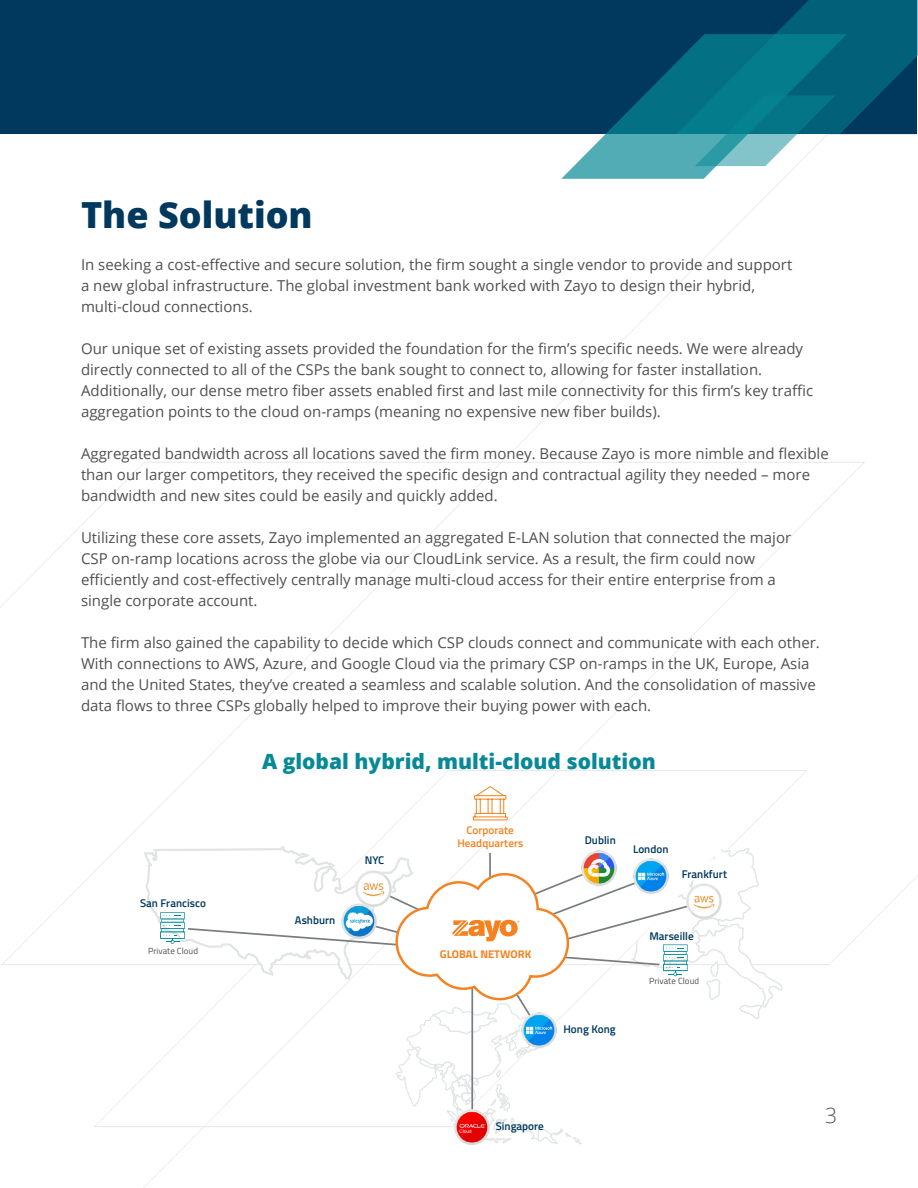
<style>
.page{position:relative;width:918px;height:1188px;background:#fff}
.page>*{position:absolute;margin:0;border:0;box-sizing:border-box;transform-origin:0 0}
.t1{font:800 36px "Open Sans";color:#00395d}
.t2{font:800 21px "Open Sans";color:#078996}
.t3{font:300 21px "Open Sans";color:#505050}
.t4{font:15px/21px "Open Sans";color:#505050}
.t5{font:600 11.1px "Titillium Web";letter-spacing:.005em;color:#00395d}
.t6{font:600 11.1px/13.4px "Titillium Web";letter-spacing:.005em;color:#f58220;text-align:center}
.t7{font:700 11.1px "Titillium Web";color:#f58220}
.t8{font:8.85px "Titillium Web";letter-spacing:.005em;color:#505050}
</style>
<div class="page">
<div style="left:1px;top:0;width:916px;height:134px;background:#00395d"></div>
<svg style="left:561px;top:0;width:357px;height:179px"></svg>
<svg style="left:144px;top:782px;width:639px;height:363px"></svg>
<h1 class="t1" style="left:81px;top:188px;width:233px">The Solution</h1>
<p class="t4" style="left:81px;top:254px;width:713px">In seeking a cost-effective and secure solution, the firm sought a single vendor to provide and support a new global infrastructure. The global investment bank worked with Zayo to design their hybrid, multi-cloud connections.</p>
<p class="t4" style="left:81px;top:338px;width:734px">Our unique set of existing assets provided the foundation for the firm’s specific needs. We were already directly connected to all of the CSPs the bank sought to connect to, allowing for faster installation.<br>Additionally, our dense metro fiber assets enabled first and last mile connectivity for this firm’s key traffic aggregation points to the cloud on-ramps (meaning no expensive new fiber builds).</p>
<p class="t4" style="left:81px;top:443px;width:749px">Aggregated bandwidth across all locations saved the firm money. Because Zayo is more nimble and flexible than our larger competitors, they received the specific design and contractual agility they needed – more bandwidth and new sites could be easily and quickly added.</p>
<p class="t4" style="left:81px;top:527px;width:712px">Utilizing these core assets, Zayo implemented an aggregated E-LAN solution that connected the major CSP on-ramp locations across the globe via our CloudLink service. As a result, the firm could now efficiently and cost-effectively centrally manage multi-cloud access for their entire enterprise from a single corporate account.</p>
<p class="t4" style="left:81px;top:632px;width:740px">The firm also gained the capability to decide which CSP clouds connect and communicate with each other.<br>With connections to AWS, Azure, and Google Cloud via the primary CSP on-ramps in the UK, Europe, Asia and the United States, they’ve created a seamless and scalable solution. And the consolidation of massive data flows to three CSPs globally helped to improve their buying power with each.</p>
<h2 class="t2" style="left:262px;top:745px;width:395px">A global hybrid, multi-cloud solution</h2>
<p class="t5" style="left:140px;top:895px;width:67px">San Francisco</p>
<p class="t8" style="left:148px;top:945px;width:52px">Private Cloud</p>
<p class="t5" style="left:295px;top:911px;width:42px">Ashburn</p>
<p class="t5" style="left:365px;top:851px;width:21px">NYC</p>
<p class="t6" style="left:457px;top:822px;width:68px">Corporate<br>Headquarters</p>
<p class="t7" style="left:440px;top:946px;width:93px">GLOBAL NETWORK</p>
<p class="t5" style="left:585px;top:832px;width:33px">Dublin</p>
<p class="t5" style="left:633px;top:841px;width:37px">London</p>
<p class="t5" style="left:682px;top:866px;width:47px">Frankfurt</p>
<p class="t5" style="left:563px;top:1021px;width:54px">Hong Kong</p>
<p class="t5" style="left:649px;top:928px;width:46px">Marseille</p>
<p class="t8" style="left:649px;top:974px;width:52px">Private Cloud</p>
<p class="t5" style="left:496px;top:1118px;width:50px">Singapore</p>
<h2 class="t3" style="left:825px;top:1101px;width:13px">3</h2>
</div>
